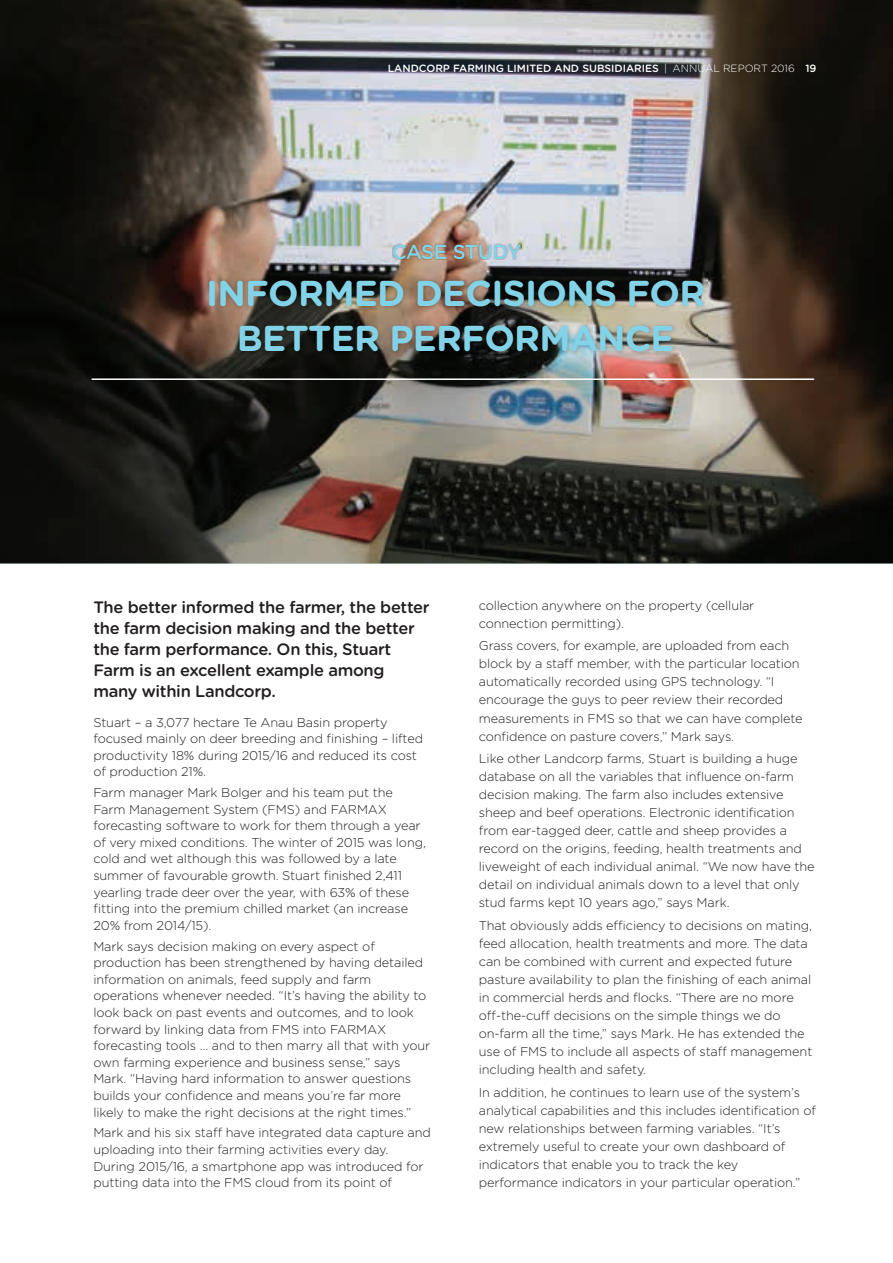
<style>
.page{position:relative;width:893px;height:1263px;background:#fff}
.page>*{position:absolute;margin:0;border:0;box-sizing:border-box;transform-origin:0 0}
.t1{font:700 36px/45px "Gotham Rounded";letter-spacing:-.02em;color:#83d3e8;text-align:center}
.t2{font:500 20.25px "Gotham Rounded";letter-spacing:-.02em;color:#83d3e8}
.t3{font:500 16.5px/21.1px "Gotham Rounded";letter-spacing:-.02em;color:#231f20}
.t4{font:300 12.75px/18px "Gotham Rounded";letter-spacing:-.01em;color:#231f20}
.t5{font:500 10.5px "Gotham Rounded";color:#fff}
.s1{font-weight:300}
</style>
<div class="page">
<img style="left:0;top:0;width:893px;height:563px">
<img style="left:392px;top:243px;width:130px;height:16px">
<img style="left:204px;top:276px;width:503px;height:80px">
<hr style="left:91px;top:378px;width:723px;height:2px;background:#fff">
<p class="t5" style="left:388px;top:61px;width:430px">LANDCORP FARMING LIMITED AND SUBSIDIARIES <span class="s1">| ANNUAL REPORT 2016</span> 19</p>
<h2 class="t2" style="left:392px;top:237px;width:131px">CASE STUDY</h2>
<h1 class="t1" style="left:206px;top:270px;width:501px">INFORMED DECISIONS FOR<br>BETTER PERFORMANCE</h1>
<p class="t3" style="left:93px;top:596px;width:338px">The better informed the farmer, the better the farm decision making and the better the farm performance. On this, Stuart Farm is an excellent example among many within Landcorp.</p>
<p class="t4" style="left:93px;top:713px;width:331px;line-height:16.6px">Stuart – a 3,077 hectare Te Anau Basin property focused mainly on deer breeding and finishing – lifted productivity 18% during 2015/16 and reduced its cost of production 21%.</p>
<p class="t4" style="left:93px;top:784px;width:334px;line-height:16.6px">Farm manager Mark Bolger and his team put the Farm Management System (FMS) and FARMAX forecasting software to work for them through a year of very mixed conditions. The winter of 2015 was long, cold and wet although this was followed by a late summer of favourable growth. Stuart finished 2,411 yearling trade deer over the year, with 63% of these fitting into the premium chilled market (an increase 20% from 2014/15).</p>
<p class="t4" style="left:93px;top:937px;width:338px;line-height:16.6px">Mark says decision making on every aspect of production has been strengthened by having detailed information on animals, feed supply and farm operations whenever needed. “It’s having the ability to look back on past events and outcomes, and to look forward by linking data from FMS into FARMAX forecasting tools … and to then marry all that with your own farming experience and business sense,” says Mark. “Having hard information to answer questions builds your confidence and means you’re far more likely to make the right decisions at the right times.”</p>
<p class="t4" style="left:93px;top:1124px;width:339px;line-height:16.6px">Mark and his six staff have integrated data capture and uploading into their farming activities every day.<br>During 2015/16, a smartphone app was introduced for putting data into the FMS cloud from its point of</p>
<p class="t4" style="left:479px;top:596px;width:277px">collection anywhere on the property (cellular connection permitting).</p>
<p class="t4" style="left:479px;top:636px;width:325px">Grass covers, for example, are uploaded from each block by a staff member, with the particular location automatically recorded using GPS technology. “I encourage the guys to peer review their recorded measurements in FMS so that we can have complete confidence on pasture covers,” Mark says.</p>
<p class="t4" style="left:479px;top:749px;width:337px">Like other Landcorp farms, Stuart is building a huge database on all the variables that influence on-farm decision making. The farm also includes extensive sheep and beef operations. Electronic identification from ear-tagged deer, cattle and sheep provides a record on the origins, feeding, health treatments and liveweight of each individual animal. “We now have the detail on individual animals down to a level that only stud farms kept 10 years ago,” says Mark.</p>
<p class="t4" style="left:479px;top:916px;width:335px">That obviously adds efficiency to decisions on mating, feed allocation, health treatments and more. The data can be combined with current and expected future pasture availability to plan the finishing of each animal in commercial herds and flocks. “There are no more off-the-cuff decisions on the simple things we do on-farm all the time,” says Mark. He has extended the use of FMS to include all aspects of staff management including health and safety.</p>
<p class="t4" style="left:479px;top:1082px;width:339px">In addition, he continues to learn use of the system’s analytical capabilities and this includes identification of new relationships between farming variables. “It’s extremely useful to create your own dashboard of indicators that enable you to track the key performance indicators in your particular operation.”</p>
</div>
